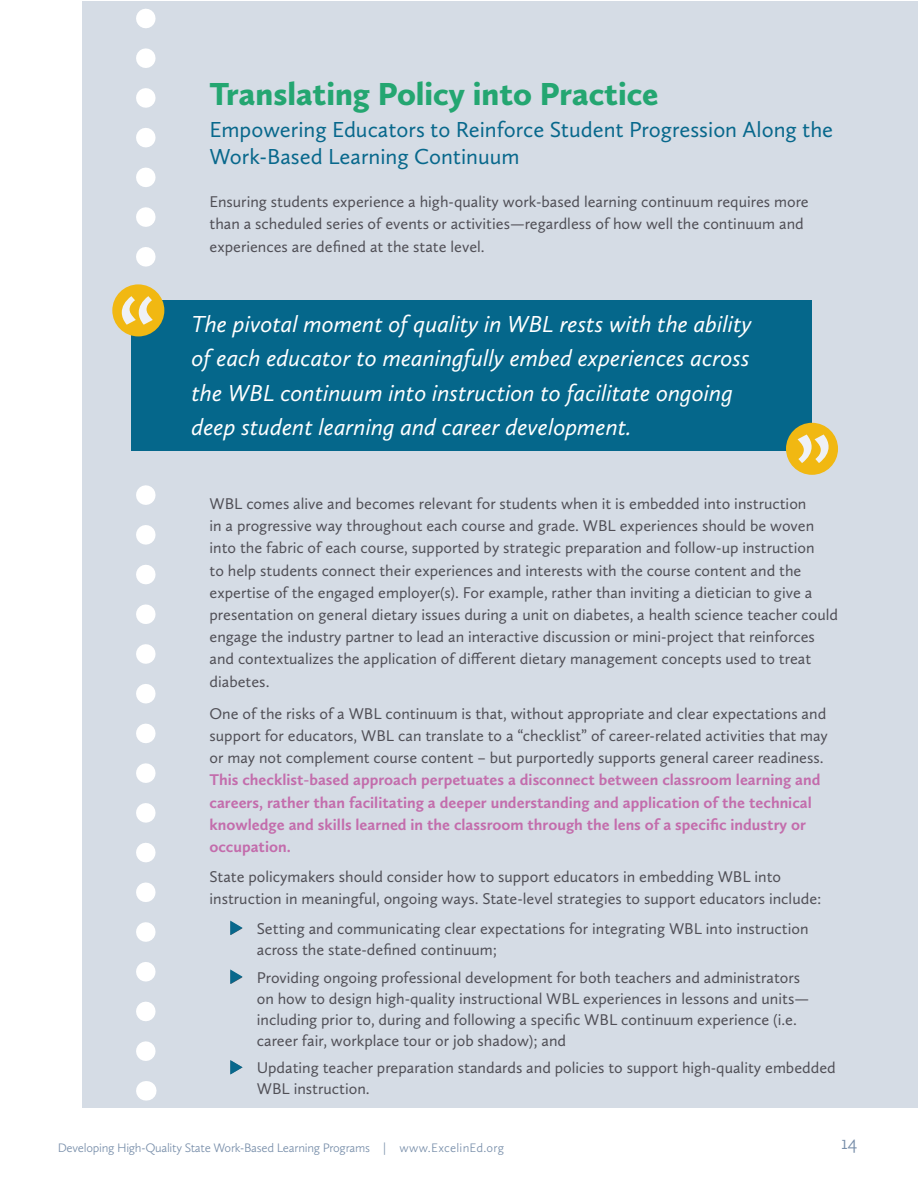
<style>
.page{position:relative;width:918px;height:1188px;background:#fff}
.page>*{position:absolute;margin:0;border:0;box-sizing:border-box;transform-origin:0 0}
.t1{font:900 33px "Calluna Sans";color:#24a671}
.t2{font:italic 24px/34.5px "Calluna Sans";color:#fff}
.t3{font:22.5px/27px "Calluna Sans";color:#08688c}
.t4{font:300 19.5px "Calluna Sans";color:#798faa}
.t5{font:16.2px/22.2px "Calluna Sans";color:#504f56}
.t6{font:700 16.2px/22.2px "Calluna Sans";color:#c36dac}
.t7{font:300 12.75px "Calluna Sans";letter-spacing:-.02em;color:#798faa}
</style>
<div class="page">
<div style="left:82px;top:1px;width:836px;height:1107px;background:#d5dce5"></div>
<svg style="left:146px;top:1081px;width:1px;height:20px"></svg>
<div style="left:132px;top:301px;width:680px;height:150px;background:#05678b"></div>
<div style="left:112px;top:284px;width:52px;height:52px;background:#f1b812;border-radius:50%"></div>
<svg style="left:122px;top:8px;width:34px;height:1043px"></svg>
<div style="left:786px;top:423px;width:52px;height:52px;background:#f1b812;border-radius:50%"></div>
<svg style="left:798px;top:435px;width:31px;height:28px"></svg>
<svg style="left:230px;top:921px;width:13px;height:14px"></svg>
<svg style="left:230px;top:969px;width:13px;height:15px"></svg>
<svg style="left:230px;top:1060px;width:13px;height:15px"></svg>
<h1 class="t1" style="left:210px;top:73px;width:450px">Translating Policy into Practice</h1>
<h3 class="t3" style="left:210px;top:116px;width:625px">Empowering Educators to Reinforce Student Progression Along the<br>Work-Based Learning Continuum</h3>
<p class="t5" style="left:210px;top:190px;width:601px">Ensuring students experience a high-quality work-based learning continuum requires more than a scheduled series of events or activities—regardless of how well the continuum and experiences are defined at the state level.</p>
<h2 class="t2" style="left:192px;top:306px;width:562px">The pivotal moment of quality in WBL rests with the ability of each educator to meaningfully embed experiences across the WBL continuum into instruction to facilitate ongoing deep student learning and career development.</h2>
<p class="t5" style="left:210px;top:492px;width:630px">WBL comes alive and becomes relevant for students when it is embedded into instruction<br>in a progressive way throughout each course and grade. WBL experiences should be woven into the fabric of each course, supported by strategic preparation and follow-up instruction<br>to help students connect their experiences and interests with the course content and the expertise of the engaged employer(s). For example, rather than inviting a dietician to give a presentation on general dietary issues during a unit on diabetes, a health science teacher could engage the industry partner to lead an interactive discussion or mini-project that reinforces and contextualizes the application of different dietary management concepts used to treat diabetes.</p>
<p class="t5" style="left:210px;top:702px;width:620px;text-align:justify">One of the risks of a WBL continuum is that, without appropriate and clear expectations and support for educators, WBL can translate to a “checklist” of career-related activities that may or may not complement course content – but purportedly supports general career readiness.</p>
<p class="t6" style="left:210px;top:769px;width:612px">This checklist-based approach perpetuates a disconnect between classroom learning and careers, rather than facilitating a deeper understanding and application of the technical knowledge and skills learned in the classroom through the lens of a specific industry or occupation.</p>
<p class="t5" style="left:210px;top:865px;width:614px">State policymakers should consider how to support educators in embedding WBL into instruction in meaningful, ongoing ways. State-level strategies to support educators include:</p>
<p class="t5" style="left:257px;top:918px;width:553px;line-height:21px">Setting and communicating clear expectations for integrating WBL into instruction across the state-defined continuum;</p>
<p class="t5" style="left:257px;top:966px;width:554px;line-height:21px">Providing ongoing professional development for both teachers and administrators on how to design high-quality instructional WBL experiences in lessons and units— including prior to, during and following a specific WBL continuum experience (i.e. career fair, workplace tour or job shadow); and</p>
<p class="t5" style="left:257px;top:1057px;width:581px;line-height:21px">Updating teacher preparation standards and policies to support high-quality embedded<br>WBL instruction.</p>
<p class="t7" style="left:58px;top:1140px;width:448px">Developing High-Quality State Work-Based Learning Programs | www.ExcelinEd.org</p>
<p class="t4" style="left:841px;top:1130px;width:18px">14</p>
</div>
